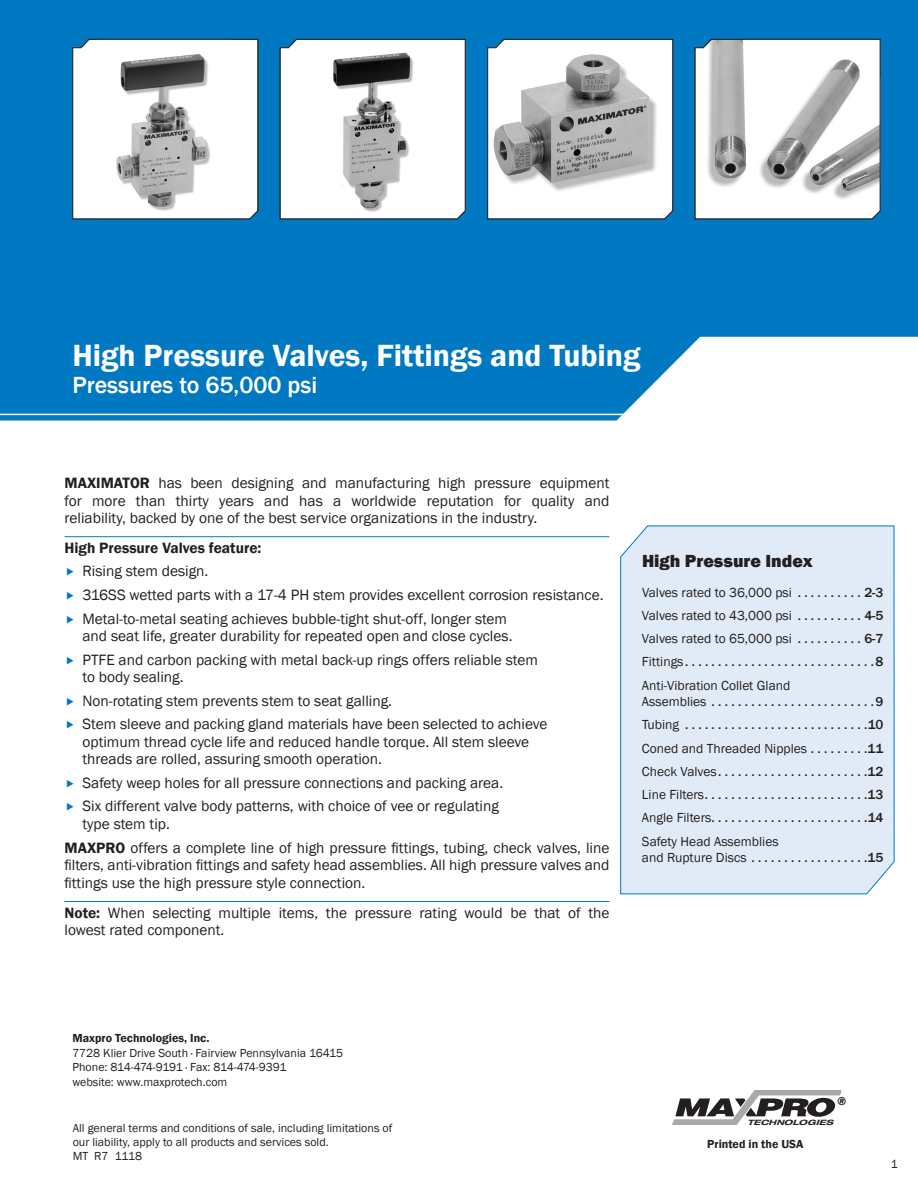
<style>
.page{position:relative;width:918px;height:1188px;background:#fff}
.page>*{position:absolute;margin:0;border:0;box-sizing:border-box;transform-origin:0 0}
.t1{font:600 31.5px "Franklin Gothic";color:#fff}
.t2{font:500 24px "Franklin Gothic";color:#fff}
.t3{font:800 18px "Franklin Gothic";color:#231f20}
.t4{font:15.3px/23.7px "Franklin Gothic";color:#231f20}
.t5{font:600 15.3px "Franklin Gothic";color:#231f20}
.t6{font:500 13.5px/23.2px "Franklin Gothic";color:#231f20;text-align:justify}
.t7{font:13.5px/23.2px "Franklin Gothic";color:#231f20;text-align:justify}
.t8{font:12px/14.4px "Franklin Gothic";color:#231f20}
.t9{font:600 12px "Franklin Gothic";color:#231f20}
.t10{font:italic 800 11.55px "Franklin Gothic";color:#231f20}
.t11{font:italic 700 expanded 7.35px "Helvetica Neue LT";letter-spacing:.01em;color:#231f20;scale:1.21 1}
.s1{font-weight:600}
.s2{font-weight:500}
.s3{font-weight:400}
</style>
<div class="page">
<svg style="left:672px;top:1090px;width:170px;height:35px"></svg>
<svg style="left:0;top:0;width:918px;height:421px;background:#1684c7"></svg>
<hr style="left:0;top:414px;width:632px;height:1px;background:#fff">
<svg style="left:620px;top:525px;width:275px;height:370px;background:#d1e3f3"></svg>
<svg style="left:72px;top:39px;width:187px;height:181px"></svg>
<svg style="left:279px;top:39px;width:187px;height:181px"></svg>
<svg style="left:487px;top:39px;width:186px;height:181px"></svg>
<svg style="left:694px;top:39px;width:187px;height:181px"></svg>
<hr style="left:65px;top:536px;width:544px;height:1px;background:#0079c2">
<hr style="left:65px;top:901px;width:544px;height:1px;background:#0079c2">
<h1 class="t1" style="left:72px;top:336px;width:570px">High Pressure Valves, Fittings and Tubing</h1>
<h2 class="t2" style="left:72px;top:370px;width:246px">Pressures to 65,000 psi</h2>
<p class="t4" style="left:65px;top:475px;width:546px;line-height:17.2px;text-align:justify"><span class="s1">MAXIMATOR</span> has been designing and manufacturing high pressure equipment for more than thirty years and has a worldwide reputation for quality and reliability, backed by one of the best service organizations in the industry.</p>
<p class="t5" style="left:65px;top:539px;width:199px">High Pressure Valves feature:</p>
<p class="t4" style="left:83px;top:560px;width:523px">Rising stem design.<br>316SS wetted parts with a 17-4 PH stem provides excellent corrosion resistance.<br>Metal-to-metal seating achieves bubble-tight shut-off, longer stem</p>
<p class="t4" style="left:83px;top:624px;width:457px">and seat life, greater durability for repeated open and close cycles.<br>PTFE and carbon packing with metal back-up rings offers reliable stem</p>
<p class="t4" style="left:83px;top:665px;width:466px">to body sealing.<br>Non-rotating stem prevents stem to seat galling.<br>Stem sleeve and packing gland materials have been selected to achieve</p>
<p class="t4" style="left:83px;top:733px;width:448px;line-height:17.2px">optimum thread cycle life and reduced handle torque. All stem sleeve threads are rolled, assuring smooth operation.</p>
<p class="t4" style="left:83px;top:771px;width:422px">Safety weep holes for all pressure connections and packing area.<br>Six different valve body patterns, with choice of vee or regulating</p>
<p class="t4" style="left:65px;top:812px;width:546px;line-height:24.5px;text-indent:18px">type stem tip.<br><span class="s1">MAXPRO</span> offers a complete line of high pressure fittings, tubing, check valves, line</p>
<p class="t4" style="left:65px;top:857px;width:546px;line-height:17.2px">filters, anti-vibration fittings and safety head assemblies. All high pressure valves and fittings use the high pressure style connection.</p>
<p class="t4" style="left:65px;top:905px;width:546px;line-height:17.2px"><span class="s1">Note:</span> When selecting multiple items, the pressure rating would be that of the lowest rated component.</p>
<p class="t3" style="left:642px;top:549px;width:172px">High Pressure Index</p>
<p class="t7" style="left:642px;top:581px;width:243px">Valves rated to 36,000 psi <span class="s2">. . . . . . . . . . 2-3<br></span>Valves rated to 43,000 psi <span class="s2">. . . . . . . . . . 4-5<br></span>Valves rated to 65,000 psi <span class="s2">. . . . . . . . . . 6-7<br></span>Fittings <span class="s2">. . . . . . . . . . . . . . . . . . . . . . . . . . . . 8<br></span>Anti-Vibration Collet Gland</p>
<p class="t6" style="left:642px;top:690px;width:243px"><span class="s3">Assemblies</span> . . . . . . . . . . . . . . . . . . . . . . . . 9<br><span class="s3">Tubing</span> . . . . . . . . . . . . . . . . . . . . . . . . . . . 10<br><span class="s3">Coned and Threaded Nipples</span> . . . . . . . . 11<br><span class="s3">Check Valves</span> . . . . . . . . . . . . . . . . . . . . . . 12<br><span class="s3">Line Filters</span> . . . . . . . . . . . . . . . . . . . . . . . . 13<br><span class="s3">Angle Filters</span> . . . . . . . . . . . . . . . . . . . . . . . 14<br><span class="s3">Safety Head Assemblies</span></p>
<p class="t6" style="left:642px;top:846px;width:243px"><span class="s3">and Rupture Discs</span> . . . . . . . . . . . . . . . . . 15</p>
<p class="t9" style="left:72px;top:1031px;width:139px">Maxpro Technologies, Inc.</p>
<p class="t8" style="left:72px;top:1046px;width:272px">7728 Klier Drive South · Fairview Pennsylvania 16415<br>Phone: 814-474-9191 · Fax: 814-474-9391<br>website: www.maxprotech.com</p>
<p class="t8" style="left:73px;top:1121px;width:321px">All general terms and conditions of sale, including limitations of our liability, apply to all products and services sold.<br>MT R7 1118</p>
<p class="t10" style="left:837px;top:1094px;width:10px">®</p>
<p class="t11" style="left:747px;top:1118px;width:73px">TECHNOLOGIES</p>
<p class="t9" style="left:707px;top:1137px;width:98px">Printed in the USA</p>
<p class="t8" style="left:891px;top:1157px;width:9px">1</p>
</div>
